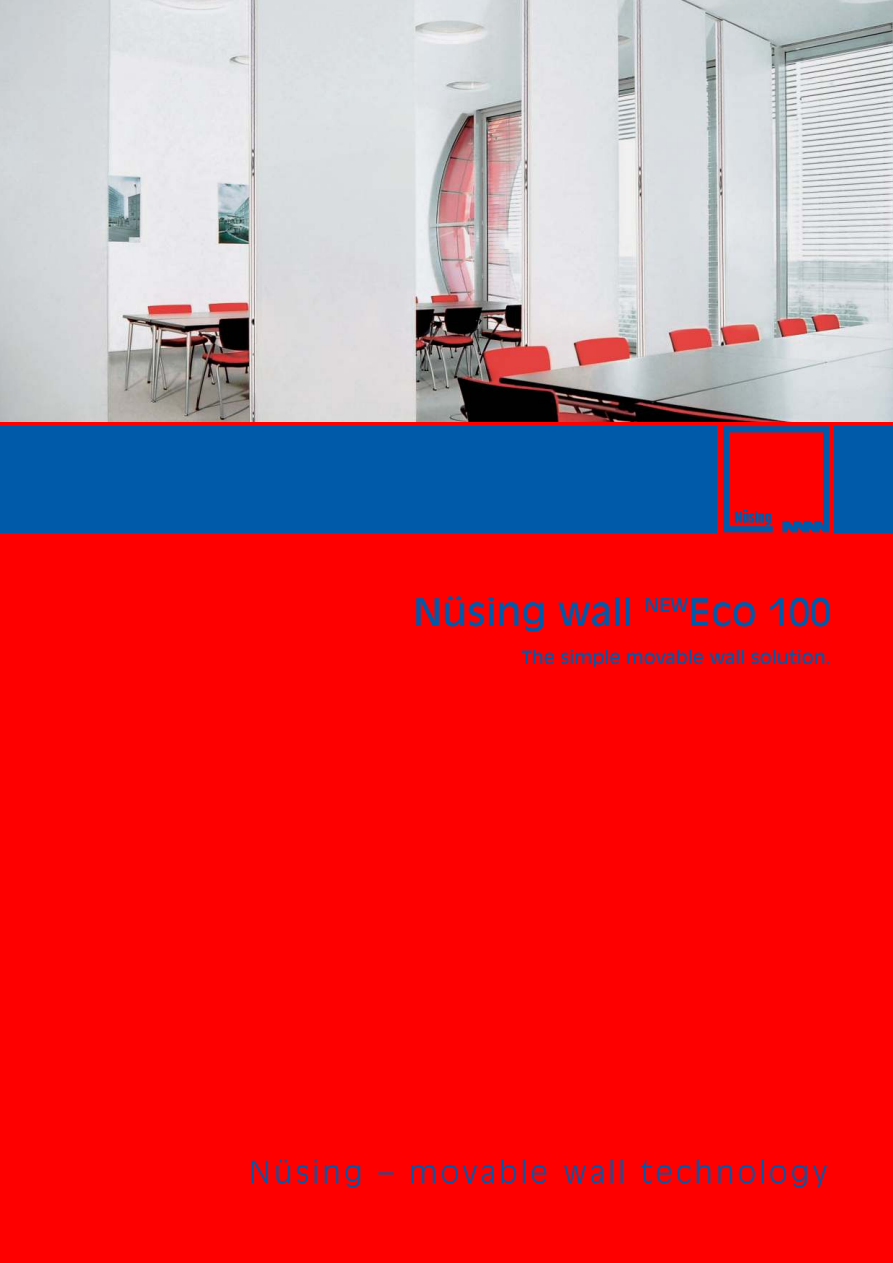
<style>
.page{position:relative;width:893px;height:1263px;background:#fff}
.page>*{position:absolute;margin:0;border:0;box-sizing:border-box;transform-origin:0 0}
.t1{font:37.5px "Antique Olive";color:#005aaa}
.t2{font:300 30px "Antique Olive";letter-spacing:.11em;color:#005aaa}
.t3{font:18px "Antique Olive";color:#005aaa}
</style>
<div class="page">
<div style="left:0;top:1px;width:893px;height:1262px;background:#f00"></div>
<div style="left:0;top:426px;width:893px;height:106px;background:#005aaa"></div>
<div style="left:718px;top:426px;width:116px;height:117px;background:#f00"></div>
<svg style="left:723px;top:426px;width:106px;height:106px"></svg>
<img style="left:0;top:1px;width:893px;height:421px">
<h1 class="t1" style="left:413px;top:596px;width:419px">Nüsing wall <sup>NEW</sup>Eco 100</h1>
<p class="t3" style="left:522px;top:649px;width:311px">The simple movable wall solution.</p>
<h2 class="t2" style="left:249px;top:1159px;width:580px">Nüsing – movable wall technology</h2>
</div>
